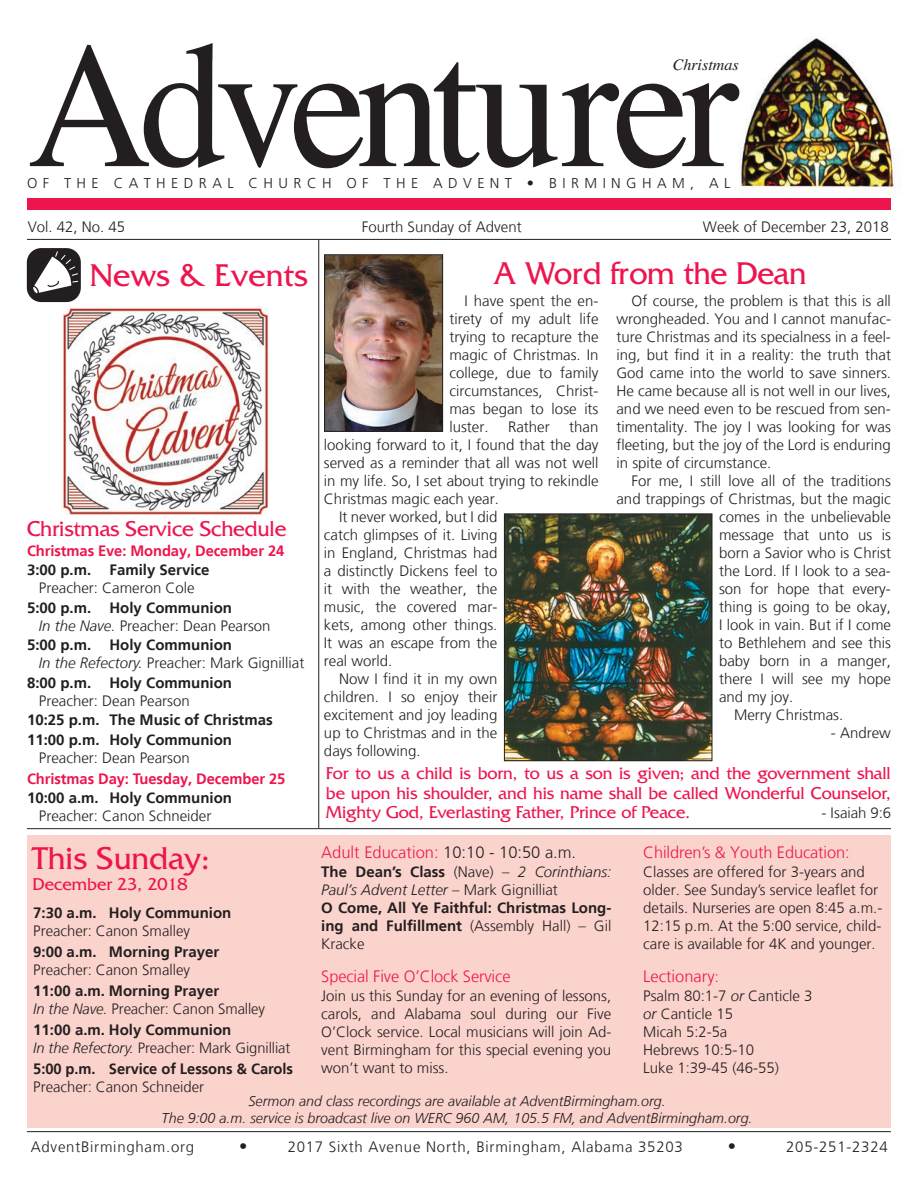
<style>
.page{position:relative;width:918px;height:1188px;background:#fff}
.page>*{position:absolute;margin:0;border:0;box-sizing:border-box;transform-origin:0 0}
.t1{font:180px "Times";letter-spacing:-.065em;color:#231f20;scale:.96 1}
.t2{font:33px "Friz Quadrata Std";color:#ed154e}
.t3{font:22.5px "Friz Quadrata Std";letter-spacing:-.01em;color:#ed154e}
.t4{font:18px/19.5px "Friz Quadrata Std";letter-spacing:-.005em;color:#ed154e;text-align:justify}
.t5{font:300 16.5px "Frutiger";letter-spacing:-.005em;color:#ed154e}
.t6{font:300 16.5px "Frutiger";color:#231f20}
.t7{font:italic 16.05px "Times";color:#231f20}
.t8{font:300 15px/18px "Frutiger";color:#231f20;text-align:justify}
.t9{font:700 15px/18px "Frutiger";color:#231f20}
.t10{font:300 15px "Frutiger";letter-spacing:.05em;color:#231f20}
.t11{font:700 15px "Frutiger";letter-spacing:-.005em;color:#ed154e}
.t12{font:300 14.85px "Frutiger";letter-spacing:-.005em;color:#231f20}
.t13{font:300 14.4px "Frutiger";letter-spacing:.38em;color:#231f20}
.t14{font:italic 300 14.25px/16.5px "Frutiger";color:#231f20;text-align:center}
.s1{font-weight:300;font-style:italic}
.s2{font-weight:300}
.s3{font-weight:700}
.s4{font-style:italic}
.s5{color:#231f20}
.s6{font-size:15px}
</style>
<div class="page">
<img style="left:739px;top:38px;width:161px;height:156px">
<div style="left:27px;top:198px;width:864px;height:12px;background:#ed154e"></div>
<hr style="left:27px;top:239px;width:864px;height:1px;background:#231f20">
<hr style="left:318px;top:240px;width:1px;height:588px;background:#231f20">
<hr style="left:27px;top:828px;width:864px;height:1px;background:#231f20">
<div style="left:27px;top:836px;width:864px;height:292px;background:#fbd3cd"></div>
<hr style="left:27px;top:1131px;width:864px;height:1px;background:#231f20">
<div style="left:27px;top:248px;width:54px;height:54px;background:#231f20;border-radius:14px"></div>
<svg style="left:33px;top:250px;width:46px;height:44px"></svg>
<img style="left:326px;top:256px;width:115px;height:174px">
<div style="left:324px;top:254px;width:119px;height:178px;border:1px solid #231f20"></div>
<img style="left:61px;top:307px;width:208px;height:208px">
<img style="left:506px;top:516px;width:204px;height:243px">
<div style="left:504px;top:514px;width:208px;height:247px;border:1px solid #231f20"></div>
<h1 class="t1" style="left:27px;top:-63px;width:743px">Adventurer</h1>
<p class="t7" style="left:673px;top:50px;width:67px">Christmas</p>
<p class="t13" style="left:27px;top:175px;width:705px">OF THE CATHEDRAL CHURCH OF THE ADVENT • BIRMINGHAM, AL</p>
<p class="t8" style="left:28px;top:218px;width:99px">Vol. 42, No. 45</p>
<p class="t8" style="left:362px;top:218px;width:162px">Fourth Sunday of Advent</p>
<p class="t8" style="left:703px;top:218px;width:187px">Week of December 23, 2018</p>
<h2 class="t2" style="left:90px;top:257px;width:220px">News &amp; Events</h2>
<h2 class="t2" style="left:493px;top:255px;width:315px">A Word from the Dean</h2>
<h3 class="t3" style="left:27px;top:516px;width:261px">Christmas Service Schedule</h3>
<p class="t11" style="left:27px;top:542px;width:259px">Christmas Eve: Monday, December 24</p>
<p class="t9" style="left:27px;top:561px;width:184px">3:00 p.m. Family Service</p>
<p class="t8" style="left:39px;top:579px;width:157px">Preacher: Cameron Cole</p>
<p class="t9" style="left:39px;top:599px;width:233px;text-indent:-12px">5:00 p.m. Holy Communion<br><span class="s1">In the Nave.</span> <span class="s2">Preacher: Dean Pearson</span></p>
<p class="t8" style="left:39px;top:636px;width:267px;text-indent:-12px"><span class="s3">5:00 p.m. Holy Communion<br></span><span class="s4">In the Refectory.</span> Preacher: Mark Gignilliat</p>
<p class="t9" style="left:27px;top:674px;width:207px">8:00 p.m. Holy Communion</p>
<p class="t8" style="left:39px;top:692px;width:152px">Preacher: Dean Pearson</p>
<p class="t9" style="left:27px;top:710px;width:247px;line-height:19.5px">10:25 p.m. The Music of Christmas<br>11:00 p.m. Holy Communion</p>
<p class="t8" style="left:39px;top:749px;width:152px">Preacher: Dean Pearson</p>
<p class="t11" style="left:27px;top:770px;width:260px">Christmas Day: Tuesday, December 25</p>
<p class="t9" style="left:27px;top:789px;width:207px">10:00 a.m. Holy Communion</p>
<p class="t8" style="left:39px;top:807px;width:174px">Preacher: Canon Schneider</p>
<h2 class="t2" style="left:33px;top:840px;width:179px">This Sunday:</h2>
<p class="t4" style="left:33px;top:875px;width:157px">December 23, 2018</p>
<p class="t9" style="left:33px;top:904px;width:200px">7:30 a.m. Holy Communion</p>
<p class="t8" style="left:33px;top:922px;width:158px">Preacher: Canon Smalley</p>
<p class="t9" style="left:33px;top:943px;width:187px">9:00 a.m. Morning Prayer</p>
<p class="t8" style="left:33px;top:961px;width:158px">Preacher: Canon Smalley</p>
<p class="t9" style="left:33px;top:982px;width:233px">11:00 a.m. Morning Prayer<br><span class="s1">In the Nave.</span> <span class="s2">Preacher: Canon Smalley</span></p>
<p class="t9" style="left:33px;top:1021px;width:200px">11:00 a.m. Holy Communion</p>
<p class="t12" style="left:33px;top:1039px;width:259px"><span class="s4">In the Refectory.</span> Preacher: Mark Gignilliat</p>
<p class="t9" style="left:33px;top:1060px;width:261px">5:00 p.m. Service of Lessons &amp; Carols</p>
<p class="t8" style="left:33px;top:1078px;width:172px">Preacher: Canon Schneider</p>
<p class="t8" style="left:449px;top:292px;width:151px;text-indent:15px">I have spent the en&shy;tirety of my adult life trying to recapture the magic of Christmas. In college, due to family circumstances, Christ&shy;mas began to lose its luster.</p>
<p class="t8" style="left:508px;top:418px;width:43px">Rather</p>
<p class="t8" style="left:569px;top:418px;width:31px">than</p>
<p class="t8" style="left:324px;top:436px;width:276px">looking forward to it, I found that the day</p>
<p class="t8" style="left:324px;top:454px;width:276px">served as a reminder that all was not well</p>
<p class="t8" style="left:324px;top:472px;width:276px">in my life. So, I set about trying to rekindle</p>
<p class="t8" style="left:324px;top:490px;width:176px">Christmas magic each year.</p>
<p class="t8" style="left:339px;top:508px;width:160px">It never worked, but I did</p>
<p class="t8" style="left:324px;top:526px;width:175px">catch glimpses of it. Living</p>
<p class="t8" style="left:324px;top:544px;width:175px">in England, Christmas had</p>
<p class="t8" style="left:324px;top:562px;width:175px">a distinctly Dickens feel to</p>
<p class="t8" style="left:324px;top:580px;width:175px">it with the weather, the</p>
<p class="t8" style="left:324px;top:598px;width:175px">music, the covered mar-</p>
<p class="t8" style="left:324px;top:616px;width:175px">kets, among other things.</p>
<p class="t8" style="left:324px;top:634px;width:175px">It was an escape from the</p>
<p class="t8" style="left:324px;top:652px;width:70px">real world.</p>
<p class="t8" style="left:339px;top:670px;width:160px">Now I find it in my own</p>
<p class="t8" style="left:324px;top:688px;width:175px">children. I so enjoy their</p>
<p class="t8" style="left:324px;top:706px;width:175px">excitement and joy leading</p>
<p class="t8" style="left:324px;top:724px;width:175px">up to Christmas and in the</p>
<p class="t8" style="left:324px;top:742px;width:98px">days following.</p>
<p class="t8" style="left:616px;top:292px;width:276px;text-indent:15px">Of course, the problem is that this is all wrongheaded. You and I cannot manufac&shy;ture Christmas and its specialness in a feel&shy;ing, but find it in a reality: the truth that God came into the world to save sinners.<br>He came because all is not well in our lives, and we need even to be rescued from sen&shy;timentality. The joy I was looking for was fleeting, but the joy of the Lord is enduring in spite of circumstance.</p>
<p class="t8" style="left:632px;top:472px;width:261px">For me, I still love all of the traditions</p>
<p class="t8" style="left:616px;top:490px;width:276px">and trappings of Christmas, but the magic</p>
<p class="t8" style="left:719px;top:508px;width:173px">comes in the unbelievable</p>
<p class="t8" style="left:719px;top:526px;width:173px">message that unto us is</p>
<p class="t8" style="left:719px;top:544px;width:173px">born a Savior who is Christ</p>
<p class="t8" style="left:719px;top:562px;width:173px">the Lord. If I look to a sea-</p>
<p class="t8" style="left:719px;top:580px;width:173px">son for hope that every-</p>
<p class="t8" style="left:719px;top:598px;width:173px">thing is going to be okay,</p>
<p class="t8" style="left:719px;top:616px;width:173px">I look in vain. But if I come</p>
<p class="t8" style="left:719px;top:634px;width:173px">to Bethlehem and see this</p>
<p class="t8" style="left:719px;top:652px;width:173px">baby born in a manger,</p>
<p class="t8" style="left:719px;top:670px;width:173px">there I will see my hope</p>
<p class="t8" style="left:719px;top:688px;width:76px">and my joy.</p>
<p class="t8" style="left:734px;top:706px;width:111px">Merry Christmas.</p>
<p class="t8" style="left:831px;top:724px;width:62px">- Andrew</p>
<p class="t4" style="left:326px;top:764px;width:567px">For to us a child is born, to us a son is given; and the government shall be upon his shoulder, and his name shall be called Wonderful Counselor, Mighty God, Everlasting Father, Prince of Peace.</p>
<p class="t8" style="left:822px;top:804px;width:71px">- Isaiah 9:6</p>
<p class="t5" style="left:321px;top:843px;width:256px">Adult Education: <span class="s5">10:10 - 10:50 a.m.</span></p>
<p class="t9" style="left:321px;top:863px;width:292px">The Dean’s Class <span class="s2">(Nave) –</span> <span class="s1">2 Corinthians:<br>Paul’s Advent Letter</span> <span class="s2">– Mark Gignilliat<br></span>O Come, All Ye Faithful: Christmas Long&shy;ing and Fulfillment <span class="s2">(Assembly Hall) – Gil Kracke</span></p>
<p class="t5" style="left:321px;top:967px;width:191px">Special Five O’Clock Service</p>
<p class="t8" style="left:321px;top:987px;width:292px">Join us this Sunday for an evening of lessons, carols, and Alabama soul during our Five O’Clock service. Local musicians will join Ad&shy;vent Birmingham for this special evening you won’t want to miss.</p>
<p class="t5" style="left:643px;top:843px;width:208px">Children’s &amp; Youth Education:</p>
<p class="t8" style="left:643px;top:863px;width:241px;text-align:left">Classes are offered for 3-years and older. See Sunday’s service leaflet for details. Nurseries are open 8:45 a.m.- 12:15 p.m. At the 5:00 service, child&shy;care is available for 4K and younger.</p>
<p class="t5" style="left:643px;top:967px;width:77px">Lectionary<span class="s6">:</span></p>
<p class="t8" style="left:643px;top:987px;width:171px;text-align:left">Psalm 80:1-7 <span class="s4">or</span> Canticle 3 <span class="s4">or</span> Canticle 15<br>Micah 5:2-5a<br>Hebrews 10:5-10<br>Luke 1:39-45 (46-55)</p>
<p class="t14" style="left:162px;top:1093px;width:592px">Sermon and class recordings are available at AdventBirmingham.org.<br>The 9:00 a.m. service is broadcast live on WERC 960 AM, 105.5 FM, and AdventBirmingham.org.</p>
<p class="t10" style="left:31px;top:1139px;width:165px">AdventBirmingham.org</p>
<p class="t6" style="left:239px;top:1137px;width:10px">•</p>
<p class="t10" style="left:288px;top:1139px;width:397px">2017 Sixth Avenue North, Birmingham, Alabama 35203</p>
<p class="t6" style="left:728px;top:1137px;width:10px">•</p>
<p class="t10" style="left:786px;top:1139px;width:103px">205-251-2324</p>
</div>
